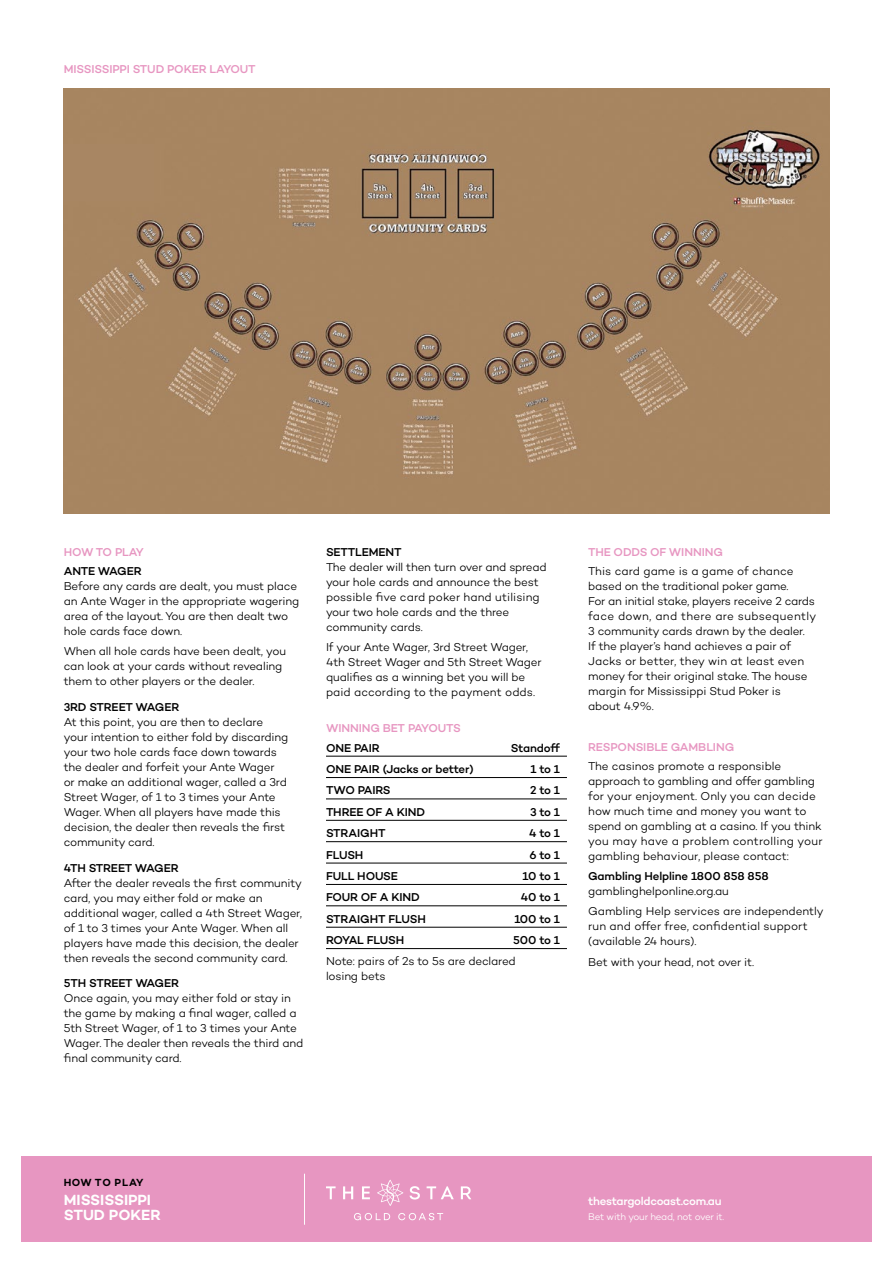
<style>
.page{position:relative;width:893px;height:1263px;background:#fff}
.page>*{position:absolute;margin:0;border:0;box-sizing:border-box;transform-origin:0 0}
.t1{font:600 15px/15px "Campton";letter-spacing:-.005em;color:#fff}
.t2{font:300 11.7px/15px "Campton";letter-spacing:-.01em;color:#000}
.t3{font:500 11.7px "Campton";letter-spacing:-.015em;color:#000}
.t4{font:500 11.7px "Campton";letter-spacing:-.01em;color:#e796c1}
.t5{font:500 11.7px "Campton";letter-spacing:-.025em;color:#fff}
.t6{font:500 11.7px "Campton";letter-spacing:-.035em;color:#e796c1}
.t7{font:600 10.5px "Campton";letter-spacing:.055em;color:#000}
.t8{font:300 9.75px "Campton";letter-spacing:-.025em;color:#fff}
</style>
<div class="page">
<hr style="left:326px;top:756px;width:241px;height:1px;background:#000">
<hr style="left:326px;top:777px;width:241px;height:1px;background:#000">
<hr style="left:326px;top:799px;width:241px;height:1px;background:#000">
<hr style="left:326px;top:820px;width:241px;height:1px;background:#000">
<hr style="left:326px;top:841px;width:241px;height:1px;background:#000">
<hr style="left:326px;top:863px;width:241px;height:1px;background:#000">
<hr style="left:326px;top:884px;width:241px;height:1px;background:#000">
<hr style="left:326px;top:905px;width:241px;height:1px;background:#000">
<hr style="left:326px;top:927px;width:241px;height:1px;background:#000">
<hr style="left:326px;top:948px;width:241px;height:1px;background:#000">
<div style="left:21px;top:1157px;width:851px;height:85px;background:#e796c1"></div>
<hr style="left:304px;top:1174px;width:1px;height:51px;background:#fff">
<img style="left:64px;top:88px;width:765px;height:425px">
<svg style="left:377px;top:1180px;width:26px;height:26px"></svg>
<svg style="left:326px;top:1186px;width:10px;height:13px"></svg>
<svg style="left:343px;top:1186px;width:10px;height:13px"></svg>
<svg style="left:362px;top:1186px;width:8px;height:13px"></svg>
<svg style="left:410px;top:1186px;width:10px;height:13px"></svg>
<svg style="left:427px;top:1186px;width:27px;height:13px"></svg>
<svg style="left:461px;top:1186px;width:10px;height:13px"></svg>
<svg style="left:354px;top:1213px;width:36px;height:7px"></svg>
<svg style="left:398px;top:1213px;width:45px;height:7px"></svg>
<p class="t4" style="left:64px;top:62px;width:193px">MISSISSIPPI STUD POKER LAYOUT</p>
<p class="t6" style="left:64px;top:544px;width:82px">HOW TO PLAY</p>
<p class="t3" style="left:64px;top:564px;width:80px">ANTE WAGER</p>
<p class="t2" style="left:64px;top:578px;width:237px">Before any cards are dealt, you must place an Ante Wager in the appropriate wagering area of the layout. You are then dealt two hole cards face down.</p>
<p class="t2" style="left:64px;top:644px;width:224px">When all hole cards have been dealt, you can look at your cards without revealing them to other players or the dealer.</p>
<p class="t3" style="left:64px;top:700px;width:117px">3RD STREET WAGER</p>
<p class="t2" style="left:64px;top:714px;width:226px">At this point, you are then to declare your intention to either fold by discarding your two hole cards face down towards the dealer and forfeit your Ante Wager or make an additional wager, called a 3rd Street Wager, of 1 to 3 times your Ante Wager. When all players have made this decision, the dealer then reveals the first community card.</p>
<p class="t3" style="left:64px;top:860px;width:116px">4TH STREET WAGER</p>
<p class="t2" style="left:64px;top:875px;width:240px">After the dealer reveals the first community card, you may either fold or make an additional wager, called a 4th Street Wager, of 1 to 3 times your Ante Wager. When all players have made this decision, the dealer then reveals the second community card.</p>
<p class="t3" style="left:64px;top:976px;width:117px">5TH STREET WAGER</p>
<p class="t2" style="left:64px;top:990px;width:241px">Once again, you may either fold or stay in the game by making a final wager, called a 5th Street Wager, of 1 to 3 times your Ante Wager. The dealer then reveals the third and final community card.</p>
<p class="t3" style="left:326px;top:544px;width:77px">SETTLEMENT</p>
<p class="t2" style="left:326px;top:559px;width:222px">The dealer will then turn over and spread your hole cards and announce the best possible five card poker hand utilising your two hole cards and the three community cards.</p>
<p class="t2" style="left:326px;top:639px;width:217px">If your Ante Wager, 3rd Street Wager, 4th Street Wager and 5th Street Wager qualifies as a winning bet you will be paid according to the payment odds.</p>
<p class="t4" style="left:326px;top:721px;width:136px">WINNING BET PAYOUTS</p>
<p class="t3" style="left:326px;top:740px;width:55px">ONE PAIR</p>
<p class="t3" style="left:511px;top:740px;width:51px">Standoff</p>
<p class="t3" style="left:326px;top:762px;width:149px">ONE PAIR (Jacks or better)</p>
<p class="t3" style="left:531px;top:762px;width:31px">1 to 1</p>
<p class="t3" style="left:326px;top:783px;width:66px">TWO PAIRS</p>
<p class="t3" style="left:530px;top:783px;width:31px">2 to 1</p>
<p class="t3" style="left:326px;top:804px;width:101px">THREE OF A KIND</p>
<p class="t3" style="left:530px;top:804px;width:31px">3 to 1</p>
<p class="t3" style="left:326px;top:826px;width:61px">STRAIGHT</p>
<p class="t3" style="left:529px;top:826px;width:32px">4 to 1</p>
<p class="t3" style="left:326px;top:847px;width:39px">FLUSH</p>
<p class="t3" style="left:529px;top:847px;width:32px">6 to 1</p>
<p class="t3" style="left:326px;top:868px;width:74px">FULL HOUSE</p>
<p class="t3" style="left:523px;top:868px;width:39px">10 to 1</p>
<p class="t3" style="left:326px;top:890px;width:95px">FOUR OF A KIND</p>
<p class="t3" style="left:521px;top:890px;width:41px">40 to 1</p>
<p class="t3" style="left:326px;top:911px;width:101px">STRAIGHT FLUSH</p>
<p class="t3" style="left:514px;top:911px;width:47px">100 to 1</p>
<p class="t3" style="left:326px;top:933px;width:80px">ROYAL FLUSH</p>
<p class="t3" style="left:513px;top:933px;width:48px">500 to 1</p>
<p class="t2" style="left:326px;top:954px;width:191px">Note: pairs of 2s to 5s are declared losing bets</p>
<p class="t4" style="left:588px;top:544px;width:136px">THE ODDS OF WINNING</p>
<p class="t2" style="left:588px;top:563px;width:229px">This card game is a game of chance based on the traditional poker game.<br>For an initial stake, players receive 2 cards face down, and there are subsequently 3 community cards drawn by the dealer.<br>If the player’s hand achieves a pair of Jacks or better, they win at least even money for their original stake. The house margin for Mississippi Stud Poker is about 4.9%.</p>
<p class="t4" style="left:588px;top:739px;width:147px">RESPONSIBLE GAMBLING</p>
<p class="t2" style="left:588px;top:758px;width:236px">The casinos promote a responsible approach to gambling and offer gambling for your enjoyment. Only you can decide how much time and money you want to spend on gambling at a casino. If you think you may have a problem controlling your gambling behaviour, please contact:</p>
<p class="t3" style="left:588px;top:869px;width:182px">Gambling Helpline 1800 858 858</p>
<p class="t2" style="left:588px;top:881px;width:237px;line-height:20.2px">gamblinghelponline.org.au<br>Gambling Help services are independently</p>
<p class="t2" style="left:588px;top:919px;width:221px">run and offer free, confidential support (available 24 hours).</p>
<p class="t2" style="left:588px;top:954px;width:167px">Bet with your head, not over it.</p>
<p class="t7" style="left:64px;top:1176px;width:81px">HOW TO PLAY</p>
<p class="t1" style="left:64px;top:1192px;width:98px">MISSISSIPPI<br>STUD POKER</p>
<p class="t5" style="left:588px;top:1194px;width:135px">thestargoldcoast.com.au</p>
<p class="t8" style="left:588px;top:1211px;width:138px">Bet with your head, not over it.</p>
</div>
